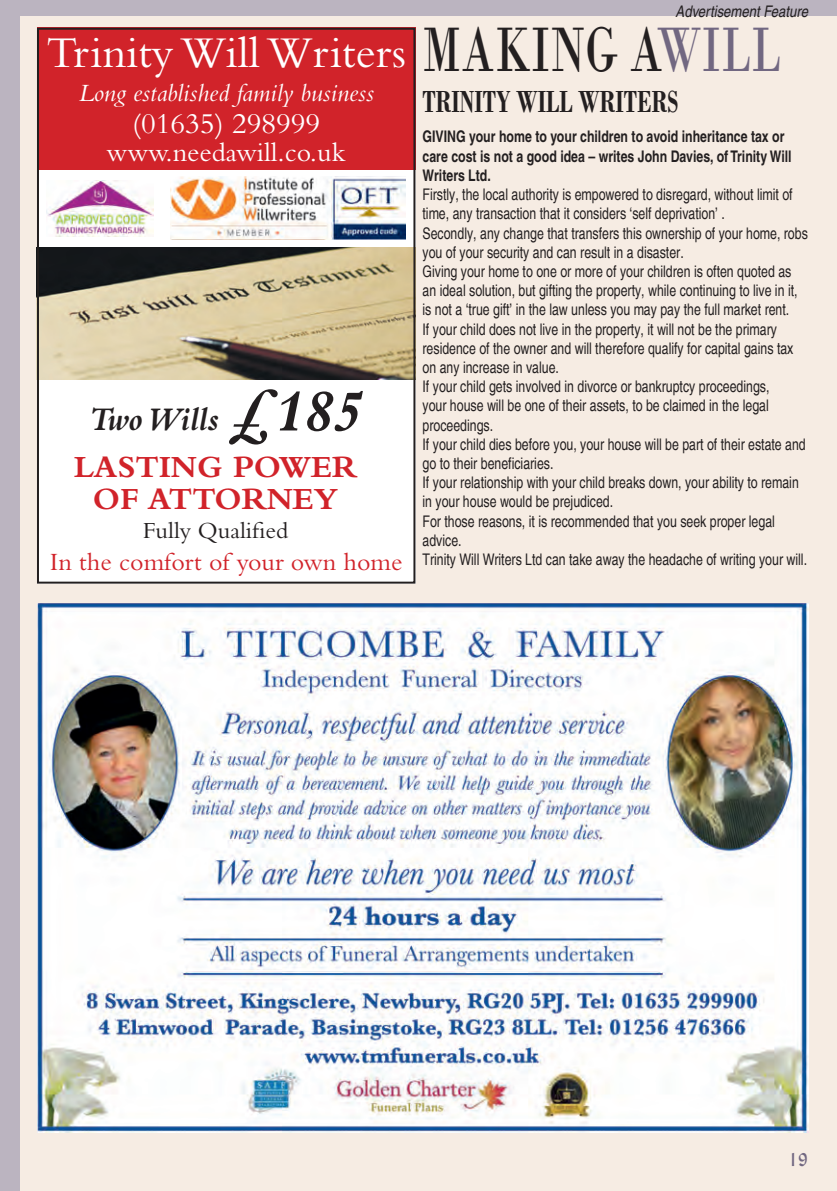
<style>
.page{position:relative;width:837px;height:1191px;background:#fff}
.page>*{position:absolute;margin:0;border:0;box-sizing:border-box;transform-origin:0 0}
.t1{font:66px "Bodoni";color:#231f20;scale:.7 1}
.t2{font:45.8px "Bembo";color:#fff}
.t3{font:italic 700 34.4px "Bembo";color:#231f20;scale:.93 1}
.t4{font:700 32.2px/31.8px "Bembo";color:#d1232a;text-align:center}
.t5{font:700 32px "Bodoni";color:#231f20;scale:.7 1}
.t6{font:29.8px "Bembo";color:#fff}
.t7{font:27.8px "Bembo";color:#fff}
.t8{font:italic 25.8px "Bembo";color:#fff}
.t9{font:25.8px "Bembo";color:#d1232a}
.t10{font:24px "Bembo";color:#231f20}
.t11{font:18px "Lydian";color:#716781}
.t12{font:condensed 16px/19.2px "Helvetica";color:#231f20;scale:.94 1}
.t13{font:700 condensed 16px/19.2px "Helvetica";color:#231f20;scale:.94 1}
.t14{font:italic condensed 16px "Helvetica";color:#231f20}
.s1{font-size:61.4px}
.s2{color:#716781}
</style>
<div class="page">
<div style="left:0;top:0;width:837px;height:1190px;background:#bbb4c0"></div>
<div style="left:20px;top:16px;width:817px;height:1174px;background:#f6ece3"></div>
<img style="left:37px;top:603px;width:771px;height:529px">
<div style="left:37px;top:28px;width:378px;height:555px;background:#fff"></div>
<div style="left:37px;top:28px;width:378px;height:142px;background:#d1232a"></div>
<img style="left:40px;top:247px;width:372px;height:133px">
<img style="left:170px;top:176px;width:236px;height:64px">
<img style="left:47px;top:180px;width:106px;height:57px">
<div style="left:37px;top:28px;width:378px;height:555px;border:2px solid #231f20"></div>
<p class="t2" style="left:47px;top:26px;width:361px">Trinity Will Writers</p>
<p class="t8" style="left:79px;top:78px;width:297px">Long established family business</p>
<p class="t6" style="left:132px;top:106px;width:190px">(01635) 298999</p>
<p class="t7" style="left:107px;top:136px;width:241px">www.needawill.co.uk</p>
<p class="t3" style="left:89px;top:401px;width:294px">Two Wills <span class="s1">£185</span></p>
<p class="t4" style="left:74px;top:451px;width:284px">LASTING POWER<br>OF ATTORNEY</p>
<p class="t10" style="left:143px;top:516px;width:147px">Fully Qualified</p>
<p class="t9" style="left:50px;top:546px;width:354px">In the comfort of your own home</p>
<p class="t14" style="left:676px;top:3px;width:134px">Advertisement Feature</p>
<p class="t1" style="left:422px;top:11px;width:513px">MAKING A<span class="s2">WILL</span></p>
<p class="t5" style="left:422px;top:82px;width:367px">TRINITY WILL WRITERS</p>
<p class="t13" style="left:422px;top:127px;width:394px">GIVING your home to your children to avoid inheritance tax or care cost is not a good idea – writes John Davies, of Trinity Will<br>Writers Ltd.</p>
<p class="t12" style="left:422px;top:185px;width:395px">Firstly, the local authority is empowered to disregard, without limit of time, any transaction that it considers ‘self deprivation’ .</p>
<p class="t12" style="left:422px;top:223px;width:411px">Secondly, any change that transfers this ownership of your home, robs you of your security and can result in a disaster.</p>
<p class="t12" style="left:422px;top:262px;width:400px">Giving your home to one or more of your children is often quoted as an ideal solution, but gifting the property, while continuing to live in it, is not a ‘true gift’ in the law unless you may pay the full market rent.</p>
<p class="t12" style="left:422px;top:319px;width:396px">If your child does not live in the property, it will not be the primary residence of the owner and will therefore qualify for capital gains tax on any increase in value.</p>
<p class="t12" style="left:422px;top:377px;width:371px;text-align:justify">If your child gets involved in divorce or bankruptcy proceedings, your house will be one of their assets, to be claimed in the legal proceedings.</p>
<p class="t12" style="left:422px;top:434px;width:409px">If your child dies before you, your house will be part of their estate and go to their beneficiaries.</p>
<p class="t12" style="left:422px;top:473px;width:402px">If your relationship with your child breaks down, your ability to remain in your house would be prejudiced.</p>
<p class="t12" style="left:422px;top:511px;width:376px">For those reasons, it is recommended that you seek proper legal advice.</p>
<p class="t12" style="left:422px;top:550px;width:411px">Trinity Will Writers Ltd can take away the headache of writing your will.</p>
<p class="t11" style="left:788px;top:1149px;width:21px">19</p>
</div>
